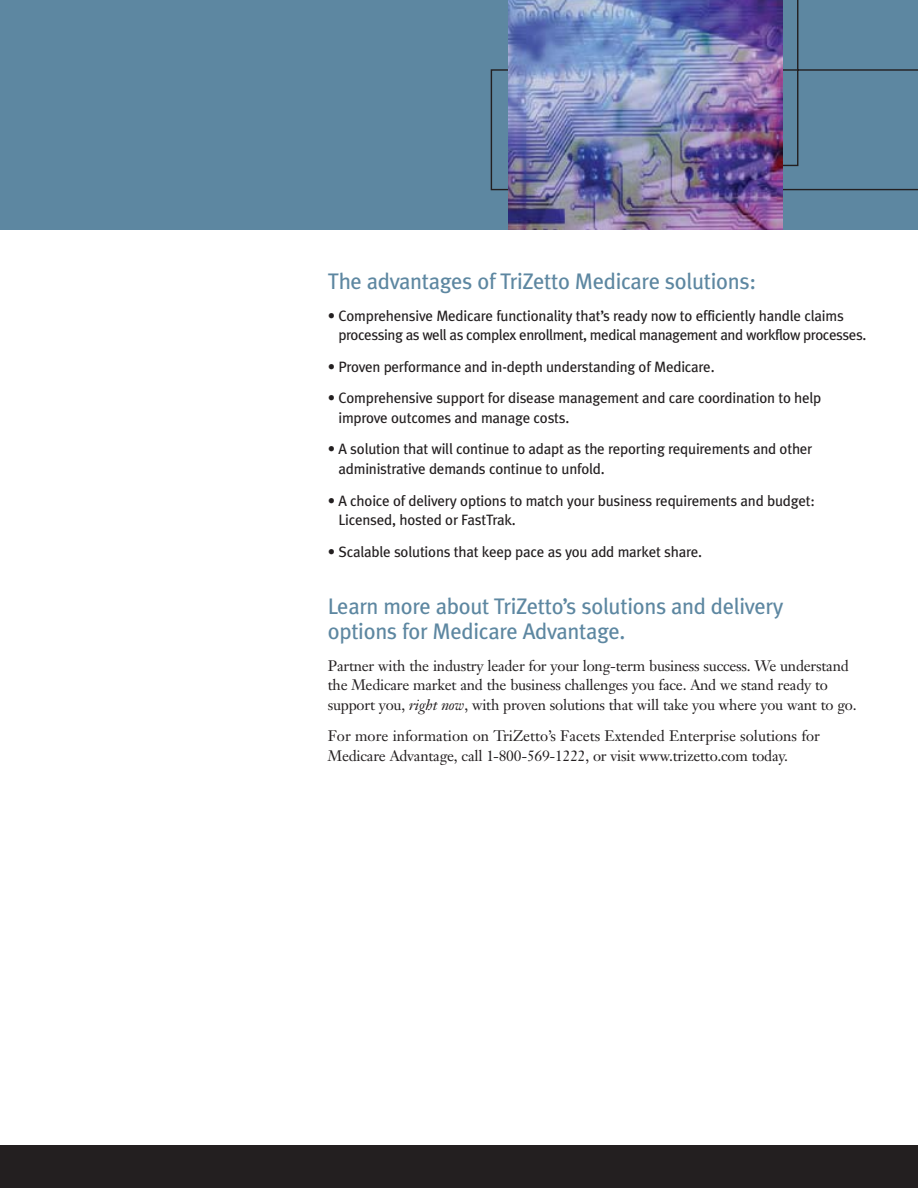
<style>
.page{position:relative;width:918px;height:1188px;background:#fff}
.page>*{position:absolute;margin:0;border:0;box-sizing:border-box;transform-origin:0 0}
.t1{font:22.5px/25.5px "Meta Plus";letter-spacing:-.015em;color:#5d87a1}
.t2{font:15px/19.5px "Meta Plus";letter-spacing:-.015em;color:#231f20}
.t3{font:15px/19.5px "Janson Text";letter-spacing:-.015em;color:#231f20}
.s1{font-style:italic}
</style>
<div class="page">
<div style="left:0;top:0;width:918px;height:230px;background:#5d87a1"></div>
<div style="left:0;top:1146px;width:918px;height:42px;background:#231f20"></div>
<svg style="left:490px;top:0;width:428px;height:191px"></svg>
<img style="left:509px;top:0;width:273px;height:230px">
<h1 class="t1" style="left:328px;top:271px;width:430px">The advantages of TriZetto Medicare solutions:</h1>
<p class="t2" style="left:339px;top:307px;width:529px;text-indent:-11px">• Comprehensive Medicare functionality that’s ready now to efficiently handle claims processing as well as complex enrollment, medical management and workflow processes.</p>
<p class="t2" style="left:328px;top:359px;width:388px">• Proven performance and in-depth understanding of Medicare.</p>
<p class="t2" style="left:339px;top:390px;width:484px;text-indent:-11px">• Comprehensive support for disease management and care coordination to help improve outcomes and manage costs.</p>
<p class="t2" style="left:339px;top:441px;width:475px;text-indent:-11px">• A solution that will continue to adapt as the reporting requirements and other administrative demands continue to unfold.</p>
<p class="t2" style="left:339px;top:492px;width:478px;text-indent:-11px">• A choice of delivery options to match your business requirements and budget:<br>Licensed, hosted or FastTrak.</p>
<p class="t2" style="left:328px;top:543px;width:376px">• Scalable solutions that keep pace as you add market share.</p>
<h1 class="t1" style="left:328px;top:596px;width:457px">Learn more about TriZetto’s solutions and delivery options for Medicare Advantage.</h1>
<p class="t3" style="left:328px;top:657px;width:530px">Partner with the industry leader for your long-term business success. We understand the Medicare market and the business challenges you face. And we stand ready to support you, <span class="s1">right now</span>, with proven solutions that will take you where you want to go.</p>
<p class="t3" style="left:328px;top:728px;width:494px">For more information on TriZetto’s Facets Extended Enterprise solutions for<br>Medicare Advantage, call 1-800-569-1222, or visit www.trizetto.com today.</p>
</div>
